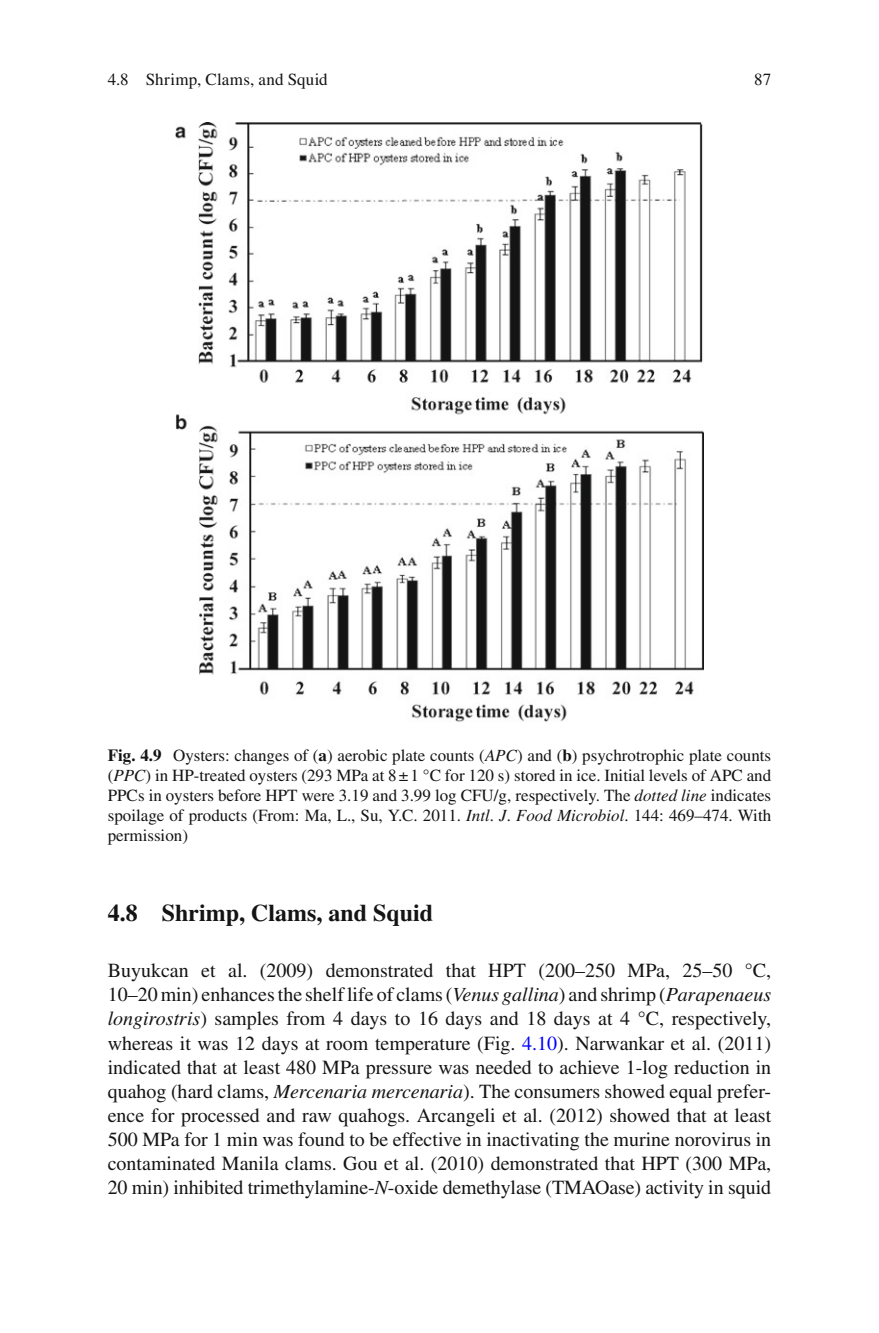
<style>
.page{position:relative;width:879px;height:1333px;background:#fff}
.page>*{position:absolute;margin:0;border:0;box-sizing:border-box;transform-origin:0 0}
.t1{font:700 24px "Times";color:#131413}
.t2{font:20px/24px "Times";letter-spacing:-.005em;color:#131413;text-align:justify}
.t3{font:17px/20px "Times";color:#131413;text-align:justify}
.s1{font-weight:700}
.s2{font-style:italic}
.s3{color:#00f}
</style>
<div class="page">
<img style="left:175px;top:122px;width:528px;height:600px">
<p class="t3" style="left:108px;top:71px;width:221px">4.8 Shrimp, Clams, and Squid</p>
<p class="t3" style="left:754px;top:71px;width:18px">87</p>
<p class="t3" style="left:108px;top:746px;width:665px"><span class="s1">Fig. 4.9</span> Oysters: changes of ( <span class="s1">a</span> ) aerobic plate counts ( <span class="s2">APC</span> ) and ( <span class="s1">b</span> ) psychrotrophic plate counts ( <span class="s2">PPC</span> ) in HP-treated oysters (293 MPa at 8 ± 1 °C for 120 s) stored in ice. Initial levels of APC and PPCs in oysters before HPT were 3.19 and 3.99 log CFU/g, respectively. The <span class="s2">dotted line</span> indicates spoilage of products (From: Ma, L., Su, Y.C. 2011. <span class="s2">Intl. J. Food Microbiol.</span> 144: 469–474. With permission)</p>
<p class="t1" style="left:108px;top:904px;width:327px">4.8 Shrimp, Clams, and Squid</p>
<p class="t2" style="left:108px;top:960px;width:665px">Buyukcan et al. ( 2009 ) demonstrated that HPT (200–250 MPa, 25–50 °C, 10–20 min) enhances the shelf life of clams ( <span class="s2">Venus gallina</span> ) and shrimp ( <span class="s2">Parapenaeus longirostris</span> ) samples from 4 days to 16 days and 18 days at 4 °C, respectively, whereas it was 12 days at room temperature (Fig. <span class="s3">4.10</span> ). Narwankar et al. ( 2011 ) indicated that at least 480 MPa pressure was needed to achieve 1-log reduction in quahog (hard clams, <span class="s2">Mercenaria mercenaria</span> ). The consumers showed equal prefer&shy;ence for processed and raw quahogs. Arcangeli et al. ( 2012 ) showed that at least 500 MPa for 1 min was found to be effective in inactivating the murine norovirus in contaminated Manila clams. Gou et al. ( 2010 ) demonstrated that HPT (300 MPa, 20 min) inhibited trimethylamine- <span class="s2">N</span> -oxide demethylase (TMAOase) activity in squid</p>
</div>
